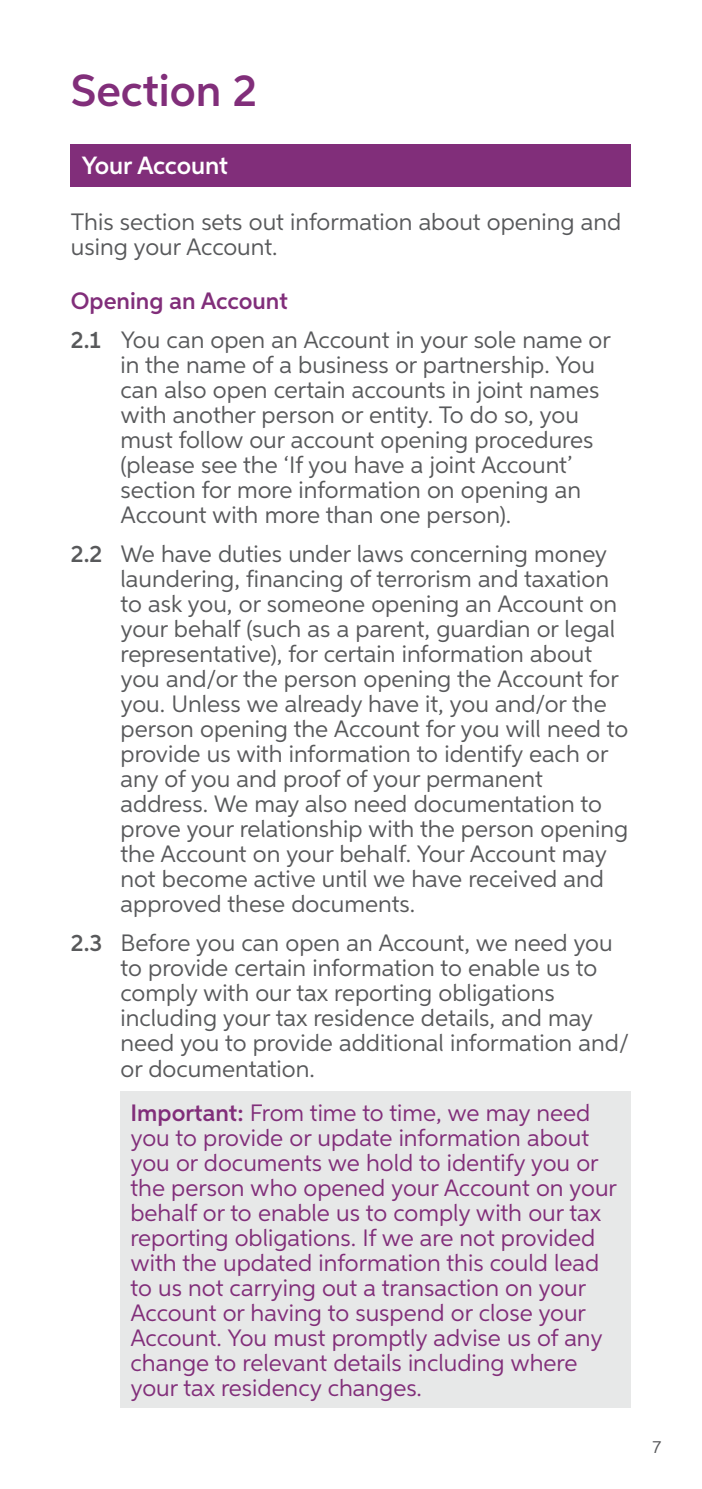
<style>
.page{position:relative;width:702px;height:1489px;background:#fff}
.page>*{position:absolute;margin:0;border:0;box-sizing:border-box;transform-origin:0 0}
.Heading{font:600 45px "Aspira";color:#812e7a}
.Grad_Heading{font:600 25px "Aspira";letter-spacing:-.005em;color:#fff}
.Body_Copy{font:23.75px/25px "Aspira";color:#58595b}
.Heading-2{font:23.75px/25px "Aspira";color:#812e7a}
._3_Subheading{font:600 23.75px "Aspira";color:#812e7a}
.t1{font:17.5px "Aspira";color:#58595b}
.s1{font-weight:600}
</style>
<div class="page">
<div style="left:71px;top:144px;width:560px;height:43px;background:#812e7a"></div>
<div style="left:120px;top:1090px;width:511px;height:317px;background:#e7e8e8"></div>
<p class="Heading" style="left:71px;top:63px;width:187px">Section 2</p>
<p class="Grad_Heading" style="left:81px;top:150px;width:148px">Your Account</p>
<p class="Body_Copy" style="left:71px;top:209px;width:552px">This section sets out information about opening and using your Account.</p>
<p class="_3_Subheading" style="left:71px;top:286px;width:218px">Opening an Account</p>
<p class="Body_Copy" style="left:120px;top:327px;width:492px;text-indent:-50px"><span class="s1">2.1</span> You can open an Account in your sole name or in the name of a business or partnership. You can also open certain accounts in joint names with another person or entity. To do so, you must follow our account opening procedures (please see the ‘If you have a joint Account’ section for more information on opening an Account with more than one person).</p>
<p class="Body_Copy" style="left:120px;top:541px;width:509px;text-indent:-50px"><span class="s1">2.2</span> We have duties under laws concerning money laundering, financing of terrorism and taxation to ask you, or someone opening an Account on your behalf (such as a parent, guardian or legal representative), for certain information about you and/or the person opening the Account for you. Unless we already have it, you and/or the person opening the Account for you will need to provide us with information to identify each or any of you and proof of your permanent address. We may also need documentation to prove your relationship with the person opening the Account on your behalf. Your Account may not become active until we have received and approved these documents.</p>
<p class="Body_Copy" style="left:120px;top:930px;width:510px;text-indent:-50px"><span class="s1">2.3</span> Before you can open an Account, we need you to provide certain information to enable us to comply with our tax reporting obligations including your tax residence details, and may need you to provide additional information and/ or documentation.</p>
<p class="Heading-2" style="left:130px;top:1099px;width:488px"><span class="s1">Important:</span> From time to time, we may need you to provide or update information about you or documents we hold to identify you or the person who opened your Account on your behalf or to enable us to comply with our tax reporting obligations. If we are not provided with the updated information this could lead to us not carrying out a transaction on your Account or having to suspend or close your Account. You must promptly advise us of any change to relevant details including where your tax residency changes.</p>
<p class="t1" style="left:652px;top:1436px;width:10px">7</p>
</div>
